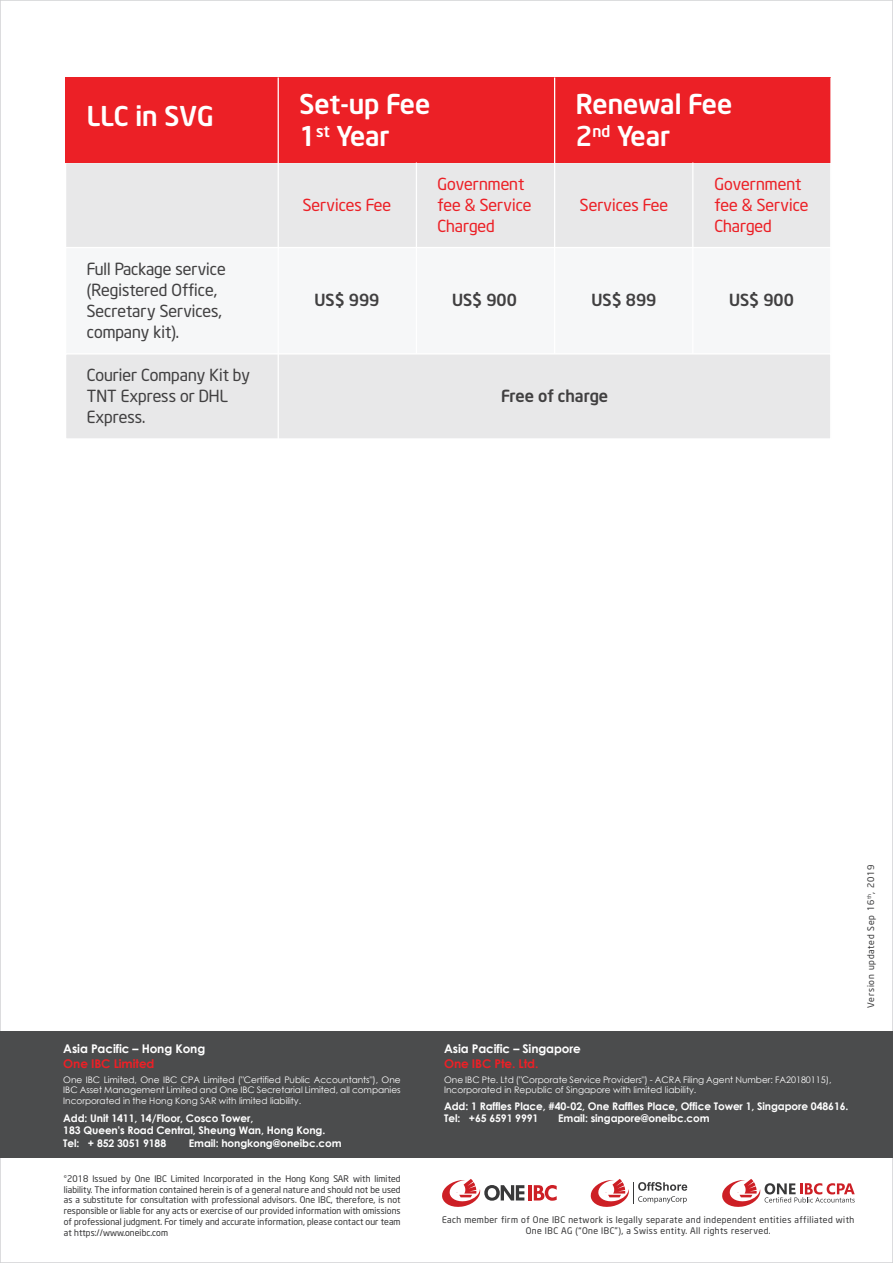
<style>
.page{position:relative;width:893px;height:1263px;background:#fff}
.page>*{position:absolute;margin:0;border:0;box-sizing:border-box;transform-origin:0 0}
.t1{font:700 27px/32.4px "UTM Neo Sans Intel";color:#fff}
.t2{font:16.5px/21px "UTM Neo Sans Intel";color:#414041}
.t3{font:16.5px/21px "UTM Neo Sans Intel";color:#ec2026}
.t4{font:700 16.5px "UTM Neo Sans Intel";color:#414041}
.t5{font:700 12px "Century Gothic";letter-spacing:-.01em;color:#fff}
.t6{font:700 12px "Century Gothic";letter-spacing:-.01em;color:#ec2026}
.t7{font:700 10.5px/12.6px "Century Gothic";letter-spacing:-.01em;color:#fff}
.t8{font:9px/10.8px "UTM Neo Sans Intel";letter-spacing:.05em;color:#383839;text-align:justify}
.t9{font:9px/10.8px "Century Gothic";color:#fff;text-align:justify}
.t10{font:9px "UTM Neo Sans Intel";letter-spacing:.085em;color:#383839}
</style>
<div class="page">
<div style="left:65px;top:162px;width:767px;height:86px;background:#e8e8e9"></div>
<div style="left:65px;top:247px;width:767px;height:107px;background:#f6f7f8"></div>
<div style="left:65px;top:353px;width:767px;height:87px;background:#e8e8e9;border:1px solid #fff"></div>
<div style="left:66px;top:77px;width:765px;height:86px;background:#ec2026"></div>
<hr style="left:278px;top:77px;width:1px;height:383px;background:#fff">
<hr style="left:830px;top:77px;width:2px;height:383px;background:#fff">
<hr style="left:554px;top:77px;width:1px;height:277px;background:#fff">
<hr style="left:692px;top:163px;width:1px;height:191px;background:#fff">
<hr style="left:416px;top:163px;width:1px;height:191px;background:#fff">
<div style="left:0;top:1032px;width:892px;height:126px;background:#4b4c4d"></div>
<hr style="left:529px;top:1185px;width:3px;height:15px;background:#cd1f25">
<svg style="left:534px;top:1185px;width:23px;height:16px"></svg>
<svg style="left:442px;top:1179px;width:82px;height:28px"></svg>
<svg style="left:590px;top:1179px;width:97px;height:28px"></svg>
<svg style="left:722px;top:1179px;width:133px;height:28px"></svg>
<h1 class="t1" style="left:87px;top:96px;width:128px">LLC in SVG</h1>
<h1 class="t1" style="left:299px;top:84px;width:132px">Set-up Fee<br>1<sup>st</sup> Year</h1>
<h1 class="t1" style="left:576px;top:84px;width:158px">Renewal Fee<br>2<sup>nd</sup> Year</h1>
<h2 class="t2" style="left:87px;top:256px;width:140px">Full Package service (Registered Office,<br>Secretary Services, company kit).</h2>
<h2 class="t2" style="left:87px;top:363px;width:165px">Courier Company Kit by<br>TNT Express or DHL<br>Express.</h2>
<h2 class="t3" style="left:303px;top:192px;width:90px">Services Fee</h2>
<h2 class="t3" style="left:437px;top:171px;width:96px">Government fee &amp; Service<br>Charged</h2>
<h2 class="t3" style="left:580px;top:192px;width:90px">Services Fee</h2>
<h2 class="t3" style="left:714px;top:171px;width:96px">Government fee &amp; Service<br>Charged</h2>
<h2 class="t4" style="left:315px;top:287px;width:66px">US$ 999</h2>
<h2 class="t4" style="left:452px;top:287px;width:66px">US$ 900</h2>
<h2 class="t4" style="left:592px;top:287px;width:66px">US$ 899</h2>
<h2 class="t4" style="left:729px;top:287px;width:66px">US$ 900</h2>
<h2 class="t4" style="left:501px;top:382px;width:109px">Free of charge</h2>
<p class="t10" style="left:864px;top:1008px;width:145px;rotate:-90deg">Version updated Sep 16<sup>th</sup>, 2019</p>
<h3 class="t5" style="left:63px;top:1040px;width:143px">Asia Pacific – Hong Kong</h3>
<h3 class="t6" style="left:63px;top:1054px;width:93px">One IBC Limited</h3>
<p class="t9" style="left:63px;top:1074px;width:339px">One IBC Limited, One IBC CPA Limited ("Certified Public Accountants"), One IBC Asset Management Limited and One IBC Secretarial Limited, all companies Incorporated in the Hong Kong SAR with limited liability.</p>
<p class="t9" style="left:444px;top:1074px;width:389px">One IBC Pte. Ltd ("Corporate Service Providers") - ACRA Filing Agent Number: FA20180115),<br>Incorporated in Republic of Singapore with limited liability.</p>
<p class="t7" style="left:63px;top:1111px;width:263px">Add: Unit 1411, 14/Floor, Cosco Tower,<br>183 Queen's Road Central, Sheung Wan, Hong Kong.<br>Tel: + 852 3051 9188</p>
<h3 class="t5" style="left:444px;top:1040px;width:138px">Asia Pacific – Singapore</h3>
<h3 class="t6" style="left:444px;top:1054px;width:96px">One IBC Pte. Ltd.</h3>
<p class="t7" style="left:444px;top:1099px;width:406px">Add: 1 Raffles Place, #40-02, One Raffles Place, Office Tower 1, Singapore 048616.<br>Tel: +65 6591 9991</p>
<p class="t7" style="left:558px;top:1112px;width:153px">Email: singapore@oneibc.com</p>
<p class="t7" style="left:189px;top:1136px;width:154px">Email: hongkong@oneibc.com</p>
<p class="t8" style="left:64px;top:1172px;width:338px">©2018 Issued by One IBC Limited Incorporated in the Hong Kong SAR with limited liability. The information contained herein is of a general nature and should not be used as a substitute for consultation with professional advisors. One IBC, therefore, is not responsible or liable for any acts or exercise of our provided information with omissions of professional judgment. For timely and accurate information, please contact our team at https://www.oneibc.com</p>
<p class="t8" style="left:442px;top:1213px;width:414px;text-align:center">Each member firm of One IBC network is legally separate and independent entities affiliated with<br>One IBC AG (“One IBC”), a Swiss entity. All rights reserved.</p>
</div>
